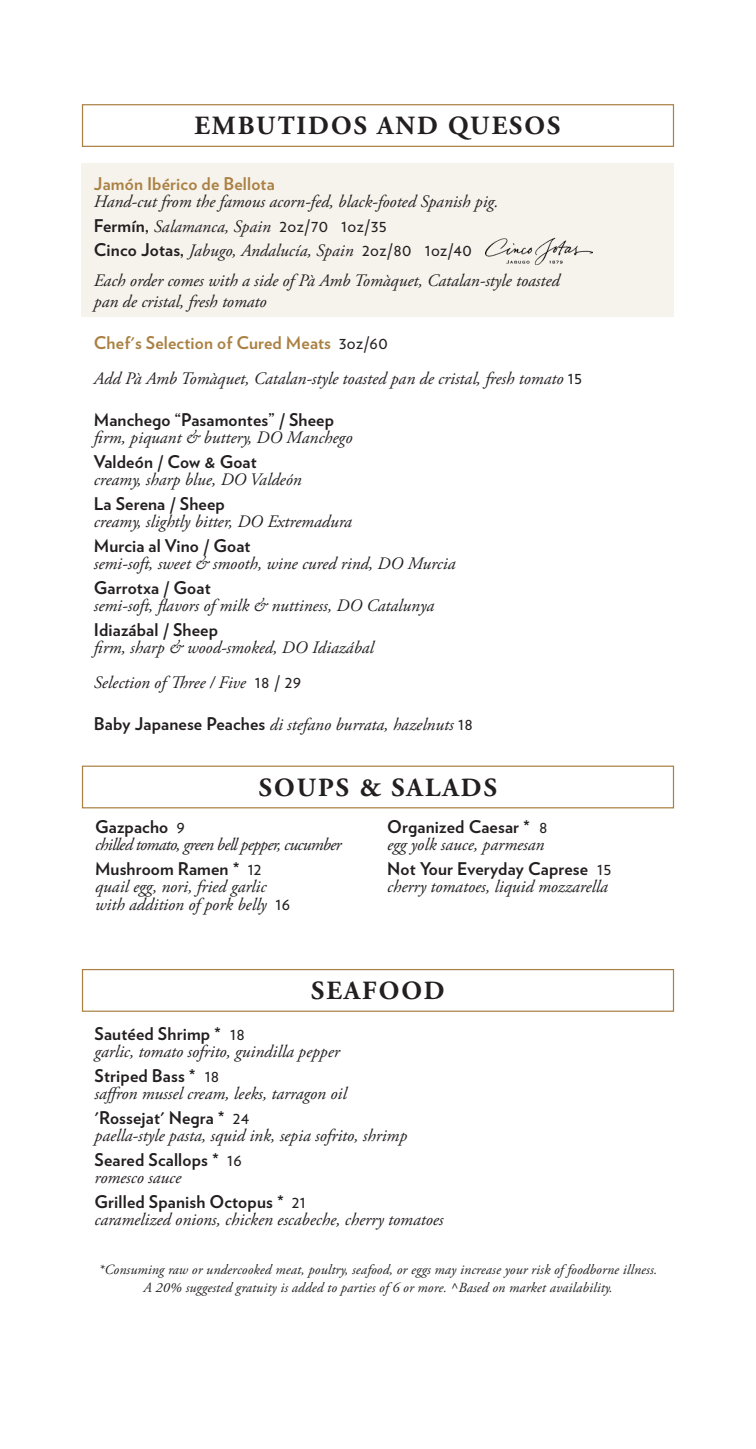
<style>
.page{position:relative;width:756px;height:1449px;background:#fff}
.page>*{position:absolute;margin:0;border:0;box-sizing:border-box;transform-origin:0 0}
.t1{font:700 26.25px "Adobe Garamond Pro";letter-spacing:.075em;color:#231f20}
.t2{font:italic 17.5px/24.5px "Adobe Garamond Pro";color:#231f20}
.t3{font:700 17.5px/24.5px "Verlag";letter-spacing:.01em;color:#231f20}
.t4{font:700 17.5px "Verlag";letter-spacing:.01em;color:#aa8143}
.t5{font:italic 17.5px "Adobe Garamond Pro";letter-spacing:-.04em;color:#231f20}
.t6{font:italic 14px "Adobe Garamond Pro";letter-spacing:.01em;color:#231f20}
.s1{font-family:"Verlag";font-weight:700;font-style:normal}
.s2{font-family:"Verlag";font-style:normal}
.s3{font-weight:400;color:#231f20}
.s4{font-weight:400}
.s5{font-family:"Adobe Garamond Pro";font-weight:400;font-style:italic}
</style>
<div class="page">
<div style="left:81px;top:164px;width:592px;height:153px;background:#f6f2ec"></div>
<img style="left:485px;top:237px;width:107px;height:27px">
<div style="left:82px;top:104px;width:592px;height:43px;border:1px solid #aa8143"></div>
<div style="left:82px;top:766px;width:592px;height:42px;border:1px solid #aa8143"></div>
<div style="left:82px;top:969px;width:592px;height:43px;border:1px solid #aa8143"></div>
<p class="t1" style="left:194px;top:111px;width:368px">EMBUTIDOS AND QUESOS</p>
<p class="t4" style="left:94px;top:170px;width:182px">Jamón Ibérico de Bellota</p>
<p class="t2" style="left:94px;top:190px;width:406px">Hand-cut from the famous acorn-fed, black-footed Spanish pig.</p>
<p class="t2" style="left:94px;top:214px;width:294px"><span class="s1">Fermín,</span> Salamanca, Spain <span class="s2">2oz/70 1oz/35</span></p>
<p class="t2" style="left:94px;top:239px;width:379px"><span class="s1">Cinco Jotas,</span> Jabugo, Andalucía, Spain <span class="s2">2oz/80 1oz/40</span></p>
<p class="t2" style="left:94px;top:269px;width:467px">Each order comes with a side of Pà Amb Tomàquet, Catalan-style toasted</p>
<p class="t2" style="left:94px;top:290px;width:174px">pan de cristal, fresh tomato</p>
<p class="t4" style="left:94px;top:329px;width:295px">Chef's Selection of Cured Meats <span class="s3">3oz/60</span></p>
<p class="t2" style="left:94px;top:367px;width:490px">Add Pà Amb Tomàquet, Catalan-style toasted pan de cristal, fresh tomato <span class="s2">15</span></p>
<p class="t3" style="left:94px;top:406px;width:242px">Manchego “Pasamontes” / Sheep</p>
<p class="t2" style="left:94px;top:426px;width:260px">firm, piquant &amp; buttery, DO Manchego</p>
<p class="t3" style="left:94px;top:448px;width:164px">Valdeón / Cow &amp; Goat</p>
<p class="t2" style="left:94px;top:468px;width:209px">creamy, sharp blue, DO Valdeón</p>
<p class="t3" style="left:94px;top:490px;width:133px">La Serena / Sheep</p>
<p class="t2" style="left:94px;top:510px;width:260px">creamy, slightly bitter, DO Extremadura</p>
<p class="t3" style="left:94px;top:532px;width:158px">Murcia al Vino / Goat</p>
<p class="t2" style="left:94px;top:552px;width:363px">semi-soft, sweet &amp; smooth, wine cured rind, DO Murcia</p>
<p class="t3" style="left:94px;top:574px;width:118px">Garrotxa / Goat</p>
<p class="t2" style="left:94px;top:594px;width:342px">semi-soft, flavors of milk &amp; nuttiness, DO Catalunya</p>
<p class="t3" style="left:94px;top:616px;width:126px">Idiazábal / Sheep</p>
<p class="t2" style="left:94px;top:636px;width:282px">firm, sharp &amp; wood-smoked, DO Idiazábal</p>
<p class="t2" style="left:94px;top:671px;width:209px">Selection of Three / Five <span class="s2">18 / 29</span></p>
<p class="t2" style="left:94px;top:713px;width:380px"><span class="s1">Baby Japanese Peaches</span> di stefano burrata, hazelnuts <span class="s2">18</span></p>
<p class="t1" style="left:259px;top:772px;width:240px">SOUPS &amp; SALADS</p>
<p class="t3" style="left:387px;top:813px;width:162px">Organized Caesar * <span class="s4">8</span></p>
<p class="t2" style="left:387px;top:833px;width:159px">egg yolk sauce, parmesan</p>
<p class="t3" style="left:387px;top:855px;width:226px">Not Your Everyday Caprese <span class="s4">15</span></p>
<p class="t2" style="left:387px;top:875px;width:222px">cherry tomatoes, liquid mozzarella</p>
<p class="t3" style="left:95px;top:813px;width:91px">Gazpacho <span class="s4">9</span></p>
<p class="t5" style="left:95px;top:834px;width:248px">chilled tomato, green bell pepper, cucumber</p>
<p class="t3" style="left:95px;top:855px;width:168px">Mushroom Ramen * <span class="s4">12</span></p>
<p class="t2" style="left:95px;top:875px;width:173px">quail egg, nori, fried garlic</p>
<p class="t2" style="left:95px;top:892px;width:197px">with addition of pork belly <span class="s2">16</span></p>
<p class="t1" style="left:311px;top:976px;width:135px">SEAFOOD</p>
<p class="t3" style="left:94px;top:1020px;width:152px">Sautéed Shrimp * <span class="s4">18</span></p>
<p class="t2" style="left:94px;top:1040px;width:247px">garlic, tomato sofrito, guindilla pepper<br><span class="s1">Striped Bass *</span> <span class="s2">18</span></p>
<p class="t2" style="left:94px;top:1082px;width:254px">saffron mussel cream, leeks, tarragon oil</p>
<p class="t3" style="left:94px;top:1104px;width:156px">'Rossejat' Negra * <span class="s4">24</span></p>
<p class="t2" style="left:94px;top:1124px;width:314px">paella-style pasta, squid ink, sepia sofrito, shrimp</p>
<p class="t3" style="left:94px;top:1146px;width:149px">Seared Scallops * <span class="s4">16</span></p>
<p class="t3" style="left:94px;top:1164px;width:213px"><span class="s5">romesco sauce<br></span>Grilled Spanish Octopus * <span class="s4">21</span></p>
<p class="t2" style="left:94px;top:1208px;width:350px">caramelized onions, chicken escabeche, cherry tomatoes</p>
<p class="t6" style="left:99px;top:1261px;width:560px">*Consuming raw or undercooked meat, poultry, seafood, or eggs may increase your risk of foodborne illness.</p>
<p class="t6" style="left:143px;top:1279px;width:471px">A 20% suggested gratuity is added to parties of 6 or more. ^Based on market availability.</p>
</div>
